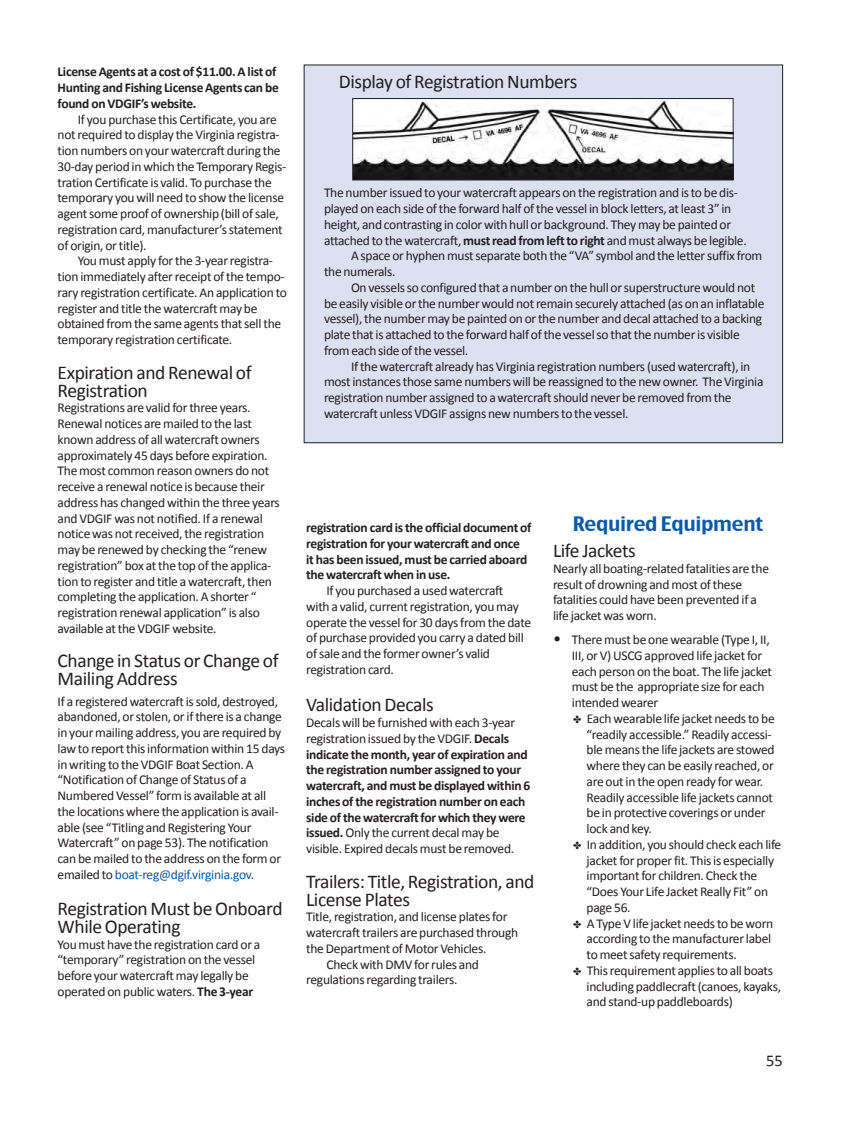
<style>
.page{position:relative;width:864px;height:1134px;background:#fff}
.page>*{position:absolute;margin:0;border:0;box-sizing:border-box;transform-origin:0 0}
.t1{font:19.5px/18px "Calibri";letter-spacing:-.02em;color:#231f20}
.t2{font:19.5px "Charcoal CY";letter-spacing:-.02em;color:#0a5aaa}
.t3{font:16.5px "Calibri";color:#231f20}
.t4{font:13.5px/15.8px "Calibri";letter-spacing:-.02em;color:#231f20}
.t5{font:700 13.5px/15.8px "Calibri";letter-spacing:-.02em;color:#231f20}
.s1{color:#0a5aaa}
.s2{font-weight:700}
.s3{font-weight:400}
.s4{font-size:16.5px}
</style>
<div class="page">
<div style="left:304px;top:65px;width:479px;height:378px;background:#dce1f1"></div>
<img style="left:354px;top:100px;width:378px;height:78px">
<div style="left:352px;top:98px;width:382px;height:82px;border:1px solid #231f20"></div>
<p class="t5" style="left:58px;top:63px;width:223px">License Agents at a cost of $11.00. A list of<br>Hunting and Fishing License Agents can be found on VDGIF’s website.</p>
<p class="t4" style="left:58px;top:111px;width:230px;text-indent:20px">If you purchase this Certificate, you are not required to display the Virginia registra&shy;tion numbers on your watercraft during the 30-day period in which the Temporary Regis&shy;tration Certificate is valid. To purchase the temporary you will need to show the license agent some proof of ownership (bill of sale, registration card, manufacturer’s statement of origin, or title).</p>
<p class="t4" style="left:58px;top:252px;width:231px;text-indent:20px">You must apply for the 3-year registra&shy;tion immediately after receipt of the tempo&shy;rary registration certificate. An application to register and title the watercraft may be obtained from the same agents that sell the temporary registration certificate.</p>
<h1 class="t1" style="left:58px;top:362px;width:196px">Expiration and Renewal of<br>Registration</h1>
<p class="t4" style="left:58px;top:399px;width:224px">Registrations are valid for three years.<br>Renewal notices are mailed to the last known address of all watercraft owners approximately 45 days before expiration.<br>The most common reason owners do not receive a renewal notice is because their address has changed within the three years and VDGIF was not notified. If a renewal notice was not received, the registration may be renewed by checking the “renew registration” box at the top of the applica&shy;tion to register and title a watercraft, then completing the application. A shorter “ registration renewal application” is also available at the VDGIF website.</p>
<h1 class="t1" style="left:58px;top:651px;width:223px">Change in Status or Change of<br>Mailing Address</h1>
<p class="t4" style="left:58px;top:693px;width:229px">If a registered watercraft is sold, destroyed, abandoned, or stolen, or if there is a change in your mailing address, you are required by law to report this information within 15 days in writing to the VDGIF Boat Section. A “Notification of Change of Status of a Numbered Vessel” form is available at all the locations where the application is avail&shy;able (see “Titling and Registering Your Watercraft” on page 53). The notification can be mailed to the address on the form or emailed to <span class="s1">boat-reg@dgif.virginia.gov</span>.</p>
<h1 class="t1" style="left:58px;top:898px;width:227px">Registration Must be Onboard<br>While Operating</h1>
<p class="t4" style="left:58px;top:936px;width:204px">You must have the registration card or a “temporary” registration on the vessel before your watercraft may legally be operated on public waters. <span class="s2">The 3-year</span></p>
<h1 class="t1" style="left:339px;top:72px;width:240px">Display of Registration Numbers</h1>
<p class="t4" style="left:324px;top:184px;width:415px">The number issued to your watercraft appears on the registration and is to be dis-</p>
<p class="t4" style="left:324px;top:200px;width:409px">played on each side of the forward half of the vessel in block letters, at least 3” in</p>
<p class="t4" style="left:324px;top:216px;width:409px">height, and contrasting in color with hull or background. They may be painted or</p>
<p class="t4" style="left:324px;top:232px;width:424px">attached to the watercraft, <span class="s2">must read from left to right</span> and must always be legible.</p>
<p class="t4" style="left:351px;top:247px;width:413px">A space or hyphen must separate both the “VA” symbol and the letter suffix from</p>
<p class="t4" style="left:324px;top:263px;width:73px">the numerals.</p>
<p class="t4" style="left:351px;top:279px;width:406px">On vessels so configured that a number on the hull or superstructure would not</p>
<p class="t4" style="left:324px;top:295px;width:442px">be easily visible or the number would not remain securely attached (as on an inflatable</p>
<p class="t4" style="left:324px;top:310px;width:440px">vessel), the number may be painted on or the number and decal attached to a backing</p>
<p class="t4" style="left:324px;top:326px;width:417px">plate that is attached to the forward half of the vessel so that the number is visible</p>
<p class="t4" style="left:324px;top:342px;width:146px">from each side of the vessel.</p>
<p class="t4" style="left:351px;top:358px;width:401px">If the watercraft already has Virginia registration numbers (used watercraft), in</p>
<p class="t4" style="left:324px;top:374px;width:441px">most instances those same numbers will be reassigned to the new owner. The Virginia</p>
<p class="t4" style="left:324px;top:389px;width:409px">registration number assigned to a watercraft should never be removed from the</p>
<p class="t4" style="left:324px;top:405px;width:306px">watercraft unless VDGIF assigns new numbers to the vessel.</p>
<p class="t5" style="left:306px;top:519px;width:227px">registration card is the official document of registration for your watercraft and once<br>it has been issued, must be carried aboard the watercraft when in use.</p>
<p class="t4" style="left:306px;top:582px;width:227px;text-indent:20px">If you purchased a used watercraft<br>with a valid, current registration, you may operate the vessel for 30 days from the date of purchase provided you carry a dated bill of sale and the former owner’s valid registration card.</p>
<h1 class="t1" style="left:306px;top:695px;width:129px">Validation Decals</h1>
<p class="t5" style="left:306px;top:714px;width:226px"><span class="s3">Decals will be furnished with each 3-year registration issued by the VDGIF.</span> Decals indicate the month, year of expiration and the registration number assigned to your watercraft, and must be displayed within 6 inches of the registration number on each side of the watercraft for which they were issued. <span class="s3">Only the current decal may be visible. Expired decals must be removed.</span></p>
<h1 class="t1" style="left:306px;top:871px;width:230px">Trailers: Title, Registration, and<br>License Plates</h1>
<p class="t4" style="left:306px;top:908px;width:203px">Title, registration, and license plates for</p>
<p class="t4" style="left:306px;top:924px;width:213px">watercraft trailers are purchased through</p>
<p class="t4" style="left:306px;top:940px;width:182px">the Department of Motor Vehicles.</p>
<p class="t4" style="left:326px;top:956px;width:154px">Check with DMV for rules and</p>
<p class="t4" style="left:306px;top:971px;width:153px">regulations regarding trailers.</p>
<h1 class="t2" style="left:573px;top:511px;width:192px">Required Equipment</h1>
<h1 class="t1" style="left:553px;top:541px;width:84px">Life Jackets</h1>
<p class="t4" style="left:553px;top:560px;width:218px">Nearly all boating-related fatalities are the result of drowning and most of these fatalities could have been prevented if a life jacket was worn.</p>
<p class="t4" style="left:572px;top:631px;width:202px;text-indent:-19px"><span class="s4">•</span> There must be one wearable (Type I, II, III, or V) USCG approved life jacket for each person on the boat. The life jacket must be the appropriate size for each intended wearer</p>
<p class="t4" style="left:587px;top:710px;width:196px">Each wearable life jacket needs to be “readily accessible.” Readily accessi&shy;ble means the life jackets are stowed where they can be easily reached, or are out in the open ready for wear.<br>Readily accessible life jackets cannot be in protective coverings or under lock and key.<br>In addition, you should check each life jacket for proper fit. This is especially important for children. Check the “Does Your Life Jacket Really Fit” on page 56.<br>A Type V life jacket needs to be worn according to the manufacturer label to meet safety requirements.<br>This requirement applies to all boats including paddlecraft (canoes, kayaks, and stand-up paddleboards)</p>
<p class="t3" style="left:766px;top:1050px;width:18px">55</p>
</div>
